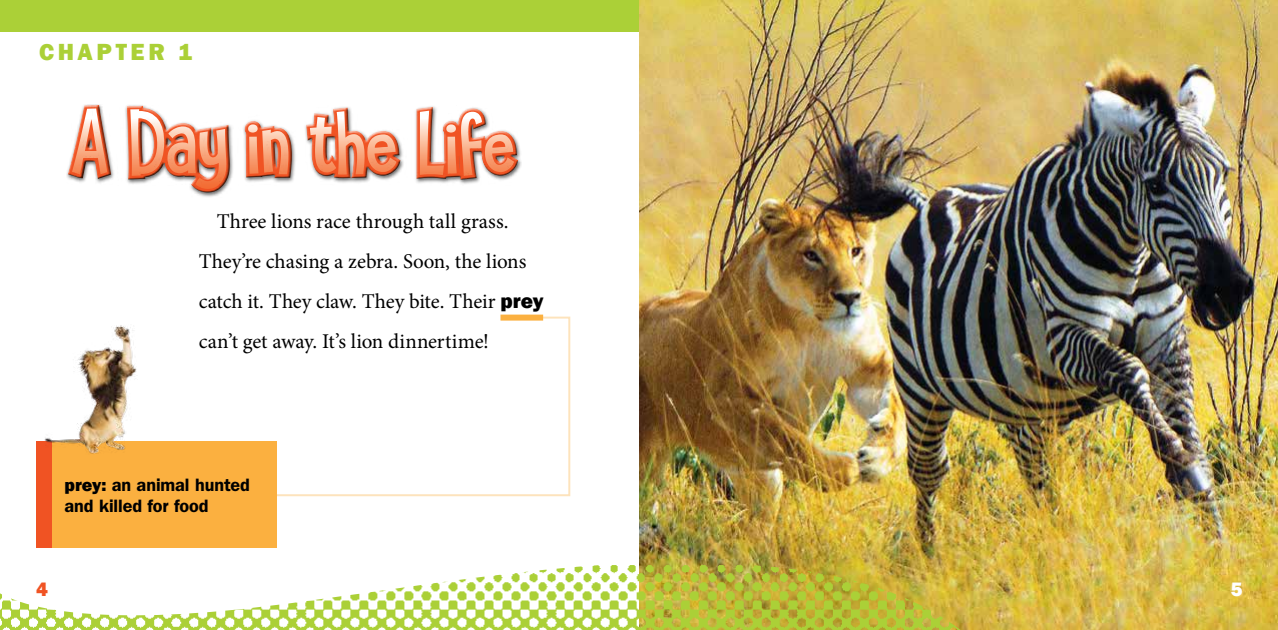
<style>
.page{position:relative;width:1278px;height:630px;background:#fff}
.page>*{position:absolute;margin:0;border:0;box-sizing:border-box;transform-origin:0 0}
.t1{font:800 24px "Franklin Gothic";letter-spacing:.15em;color:#abd037}
.t2{font:21px/40px "Minion Pro";letter-spacing:-.005em;color:#000}
.t3{font:800 20px "Franklin Gothic";color:#f05323}
.t4{font:800 20px "Franklin Gothic";color:#fff}
.t5{font:600 18px/21.6px "Franklin Gothic";color:#000}
.s1{font-family:"Franklin Gothic";font-weight:800}
.s2{font-weight:800}
</style>
<div class="page">
<img style="left:639px;top:0;width:639px;height:630px">
<div style="left:51px;top:442px;width:225px;height:106px;background:#fbb040"></div>
<div style="left:36px;top:442px;width:15px;height:106px;background:#f05323"></div>
<svg style="left:263px;top:316px;width:308px;height:181px"></svg>
<div style="left:500px;top:315px;width:43px;height:6px;background:#fbb040"></div>
<img style="left:36px;top:325px;width:104px;height:136px">
<div style="left:66px;top:104px;width:454px;height:90px;background:#000;opacity:.75"></div>
<img style="left:0;top:564px;width:972px;height:66px">
<div style="left:0;top:0;width:639px;height:31px;background:#abd037"></div>
<p class="t1" style="left:39px;top:37px;width:155px">CHAPTER 1</p>
<p class="t2" style="left:199px;top:201px;width:346px;text-indent:18px">Three lions race through tall grass.<br>They’re chasing a zebra. Soon, the lions catch it. They claw. They bite. Their <span class="s1">prey </span>can’t get away. It’s lion dinnertime!</p>
<p class="t5" style="left:64px;top:473px;width:187px"><span class="s2">prey:</span> an animal hunted and killed for food</p>
<p class="t3" style="left:36px;top:576px;width:13px">4</p>
<p class="t4" style="left:1231px;top:576px;width:13px">5</p>
</div>
